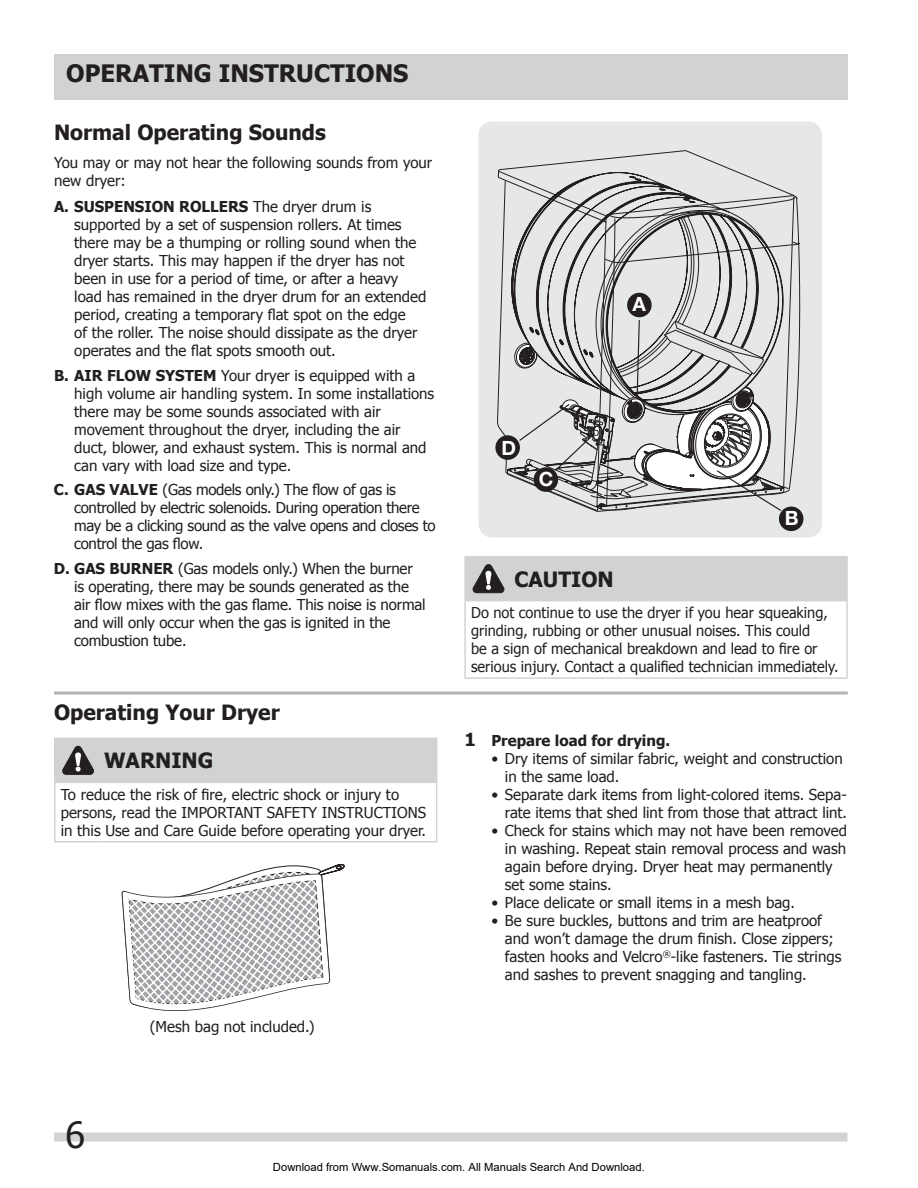
<style>
.page{position:relative;width:918px;height:1188px;background:#fff}
.page>*{position:absolute;margin:0;border:0;box-sizing:border-box;transform-origin:0 0}
.t1{font:36px "Tahoma";color:#231f20}
.t2{font:700 24px "Tahoma";color:#231f20}
.t3{font:700 21px "Tahoma";color:#231f20}
.t4{font:700 19.65px "Helvetica Neue";color:#fff}
.t5{font:15px/18px "Tahoma";color:#231f20}
.t6{font:15px/18px "Tahoma";letter-spacing:-.02em;color:#231f20}
.t7{font:700 15px "Tahoma";color:#231f20}
.t8{font:11.25px "Arial";color:#000}
.s1{font-weight:700}
.s2{font-size:18px}
</style>
<div class="page">
<div style="left:54px;top:1132px;width:794px;height:10px;background:#d3d3d3"></div>
<div style="left:54px;top:54px;width:794px;height:46px;background:#d1d2d4"></div>
<svg style="left:122px;top:864px;width:223px;height:147px"></svg>
<hr style="left:54px;top:738px;width:44px;height:1px;background:#d1d2d4">
<hr style="left:54px;top:739px;width:2px;height:43px;background:#d1d2d4">
<hr style="left:54px;top:782px;width:44px;height:1px;background:#d1d2d4">
<hr style="left:54px;top:783px;width:2px;height:58px;background:#d1d2d4">
<hr style="left:98px;top:782px;width:339px;height:1px;background:#d1d2d4">
<hr style="left:436px;top:783px;width:1px;height:58px;background:#d1d2d4">
<hr style="left:54px;top:841px;width:44px;height:2px;background:#d1d2d4">
<hr style="left:98px;top:841px;width:339px;height:2px;background:#d1d2d4">
<div style="left:56px;top:738px;width:381px;height:44px;background:#d1d2d4"></div>
<hr style="left:464px;top:556px;width:44px;height:1px;background:#d1d2d4">
<hr style="left:464px;top:557px;width:2px;height:43px;background:#d1d2d4">
<hr style="left:508px;top:556px;width:340px;height:1px;background:#d1d2d4">
<hr style="left:846px;top:557px;width:2px;height:43px;background:#d1d2d4">
<hr style="left:464px;top:600px;width:44px;height:1px;background:#d1d2d4">
<hr style="left:464px;top:601px;width:2px;height:76px;background:#d1d2d4">
<hr style="left:508px;top:600px;width:340px;height:1px;background:#d1d2d4">
<hr style="left:846px;top:601px;width:2px;height:76px;background:#d1d2d4">
<hr style="left:464px;top:677px;width:44px;height:2px;background:#d1d2d4">
<hr style="left:508px;top:677px;width:340px;height:2px;background:#d1d2d4">
<div style="left:466px;top:557px;width:380px;height:43px;background:#d1d2d4"></div>
<div style="left:479px;top:122px;width:343px;height:416px;background:#e6e7e9;border-radius:14px"></div>
<div style="left:779px;top:507px;width:24px;height:24px;background:#231f20;border-radius:50%"></div>
<svg style="left:495px;top:435px;width:25px;height:25px"></svg>
<svg style="left:497px;top:150px;width:303px;height:361px"></svg>
<hr style="left:54px;top:692px;width:794px;height:2px;background:#b2b3b7">
<h2 class="t2" style="left:66px;top:56px;width:341px">Operating Instructions</h2>
<h3 class="t3" style="left:54px;top:117px;width:273px">Normal Operating Sounds</h3>
<p class="t5" style="left:54px;top:153px;width:380px">You may or may not hear the following sounds from your new dryer:</p>
<p class="t7" style="left:54px;top:196px;width:61px">A. SUSPEN</p>
<p class="t5" style="left:74px;top:197px;width:354px;text-indent:61px"><span class="s1">SION ROLLERS</span> The dryer drum is supported by a set of suspension rollers. At times there may be a thumping or rolling sound when the dryer starts. This may happen if the dryer has not been in use for a period of time, or after a heavy load has remained in the dryer drum for an extended period, creating a temporary flat spot on the edge<br>of the roller. The noise should dissipate as the dryer operates and the flat spots smooth out.</p>
<p class="t7" style="left:54px;top:365px;width:142px">B. AIR FLOW SYSTEM</p>
<p class="t5" style="left:74px;top:365px;width:362px;text-indent:147px">Your dryer is equipped with a high volume air handling system. In some installations there may be some sounds associated with air movement throughout the dryer, including the air duct, blower, and exhaust system. This is normal and can vary with load size and type.</p>
<p class="t6" style="left:74px;top:480px;width:363px;text-indent:-20px"><span class="s1">C. GAS VALVE</span> (Gas models only.) The flow of gas is controlled by electric solenoids. During operation there may be a clicking sound as the valve opens and closes to control the gas flow.</p>
<p class="t7" style="left:54px;top:558px;width:78px">D. GAS BURNER</p>
<p class="t5" style="left:74px;top:559px;width:353px;text-indent:104px">(Gas models only.) When the burner is operating, there may be sounds generated as the air flow mixes with the gas flame. This noise is normal and will only occur when the gas is ignited in the combustion tube.</p>
<h3 class="t3" style="left:54px;top:697px;width:227px">Operating Your Dryer</h3>
<h3 class="t3" style="left:104px;top:746px;width:38px">WARN</h3>
<h3 class="t3" style="left:171px;top:746px;width:43px">ING</h3>
<p class="t5" style="left:61px;top:785px;width:367px">To reduce the risk of fire, electric shock or injury to persons, read the IMPORTANT SAFETY INSTRUCTIONS in this Use and Care Guide before operating your dryer.</p>
<p class="t5" style="left:150px;top:1016px;width:166px">(Mesh bag not included.)</p>
<h3 class="t4" style="left:501px;top:435px;width:16px">D</h3>
<h3 class="t4" style="left:539px;top:467px;width:16px">C</h3>
<h3 class="t4" style="left:633px;top:292px;width:15px">A</h3>
<h3 class="t4" style="left:785px;top:506px;width:15px">B</h3>
<h3 class="t3" style="left:514px;top:564px;width:16px">CAUT</h3>
<h3 class="t3" style="left:571px;top:564px;width:27px">ION</h3>
<p class="t5" style="left:471px;top:603px;width:369px">Do not continue to use the dryer if you hear squeaking, grinding, rubbing or other unusual noises. This could<br>be a sign of mechanical breakdown and lead to fire or serious injury. Contact a qualified technician immediately.</p>
<p class="t7" style="left:464px;top:730px;width:207px"><span class="s2">1</span> Prepare load for drying.</p>
<p class="t5" style="left:505px;top:749px;width:339px;text-indent:-14px">• Dry items of similar fabric, weight and construction in the same load.</p>
<p class="t5" style="left:491px;top:785px;width:357px;text-align:right">• Separate dark items from light-colored items. Sepa&shy;rate items that shed lint from those that attract lint.</p>
<p class="t5" style="left:505px;top:821px;width:344px;text-indent:-14px">• Check for stains which may not have been removed in washing. Repeat stain removal process and wash again before drying. Dryer heat may permanently set some stains.</p>
<p class="t5" style="left:491px;top:893px;width:305px">• Place delicate or small items in a mesh bag.</p>
<p class="t5" style="left:505px;top:911px;width:338px;text-indent:-14px">• Be sure buckles, buttons and trim are heatproof and won’t damage the drum finish. Close zippers; fasten hooks and Velcro<sup>®</sup>-like fasteners. Tie strings and sashes to prevent snagging and tangling.</p>
<h1 class="t1" style="left:66px;top:1111px;width:21px">6</h1>
<p class="t8" style="left:273px;top:1160px;width:373px">Download from Www.Somanuals.com. All Manuals Search And Download.</p>
</div>
